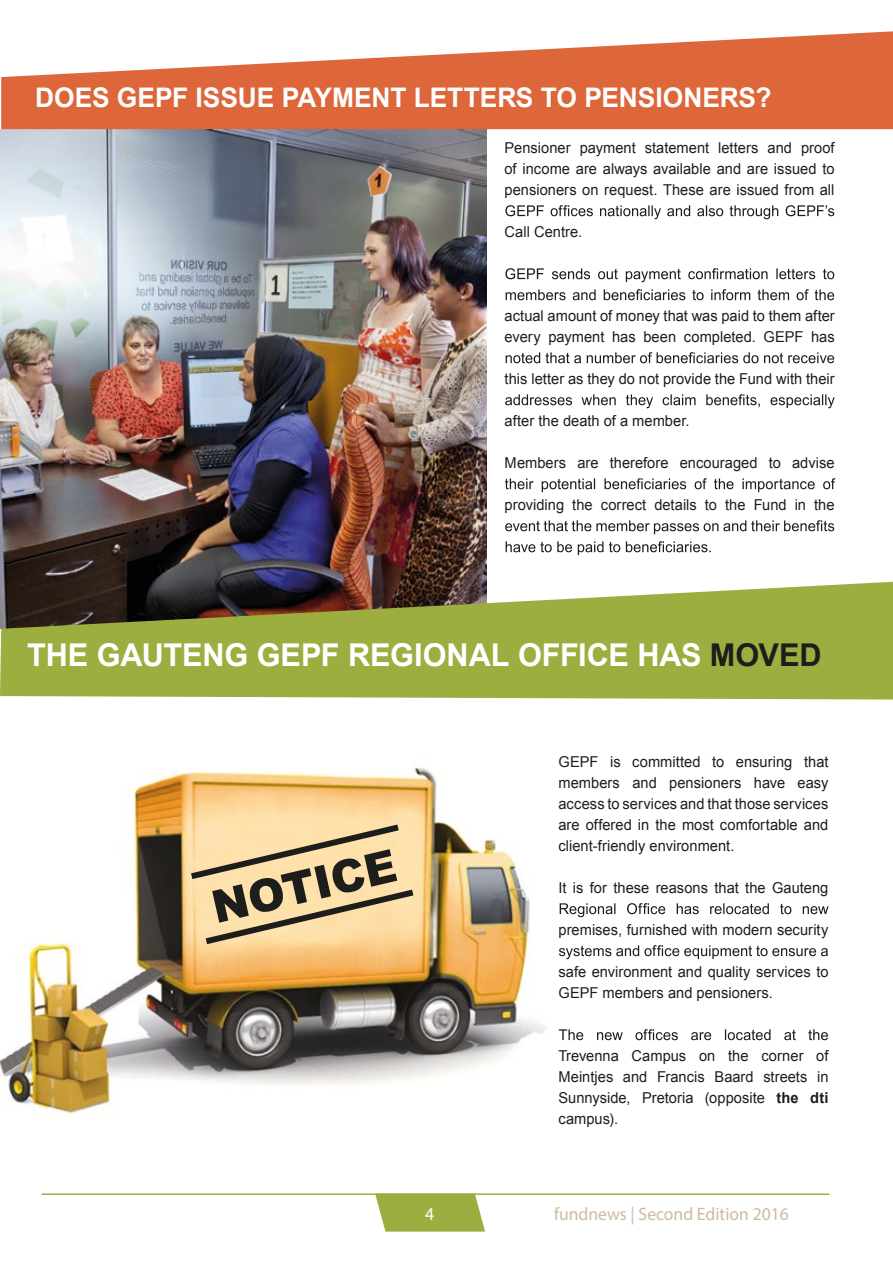
<style>
.page{position:relative;width:893px;height:1263px;background:#fff}
.page>*{position:absolute;margin:0;border:0;box-sizing:border-box;transform-origin:0 0}
.t1{font:900 45.15px "Arial";color:#1d1d1b}
.t2{font:700 31.35px "Arial";letter-spacing:-.005em;color:#fff}
.t3{font:700 27px "Arial";color:#fff}
.t4{font:18px "Myriad Pro";color:#cbbba0}
.t5{font:18px "Myriad Pro";color:#fff}
.t6{font:15px/21px "Arial";color:#1d1d1b;text-align:justify}
.s1{color:#1d1d1b}
.s2{font-weight:700}
</style>
<div class="page">
<img style="left:1px;top:129px;width:486px;height:453px">
<hr style="left:42px;top:1193px;width:787px;height:2px;background:#9cae40">
<svg style="left:375px;top:1193px;width:110px;height:38px;background:#a5b552"></svg>
<svg style="left:0;top:582px;width:893px;height:117px;background:#909b44"></svg>
<svg style="left:1px;top:31px;width:892px;height:98px;fill:#dd663b"></svg>
<svg style="left:560px;top:903px;width:268px;height:14px"></svg>
<svg style="left:559px;top:945px;width:269px;height:14px"></svg>
<svg style="left:559px;top:1029px;width:269px;height:11px"></svg>
<svg style="left:505px;top:205px;width:329px;height:14px"></svg>
<svg style="left:505px;top:268px;width:329px;height:14px"></svg>
<svg style="left:506px;top:289px;width:328px;height:11px"></svg>
<svg style="left:506px;top:352px;width:328px;height:11px"></svg>
<svg style="left:505px;top:394px;width:330px;height:14px"></svg>
<svg style="left:505px;top:478px;width:330px;height:14px"></svg>
<svg style="left:505px;top:520px;width:329px;height:14px"></svg>
<svg style="left:506px;top:541px;width:205px;height:14px"></svg>
<img style="left:0;top:767px;width:546px;height:347px">
<svg style="left:185px;top:820px;width:235px;height:128px;background:#eacf9d"></svg>
<h3 class="t3" style="left:35px;top:80px;width:738px">DOES GEPF ISSUE PAYMENT LETTERS TO PENSIONERS?</h3>
<p class="t6" style="left:504px;top:137px;width:332px">Pensioner payment statement letters and proof of income are always available and are issued to pensioners on request. These are issued from all</p>
<p class="t6" style="left:505px;top:221px;width:79px">Call Centre.</p>
<p class="t6" style="left:505px;top:305px;width:332px">actual amount of money that was paid to them after every payment has been completed. GEPF has</p>
<p class="t6" style="left:505px;top:368px;width:332px">this letter as they do not provide the Fund with their</p>
<p class="t6" style="left:505px;top:410px;width:186px">after the death of a member.</p>
<p class="t6" style="left:505px;top:452px;width:331px">Members are therefore encouraged to advise</p>
<p class="t6" style="left:505px;top:494px;width:331px">providing the correct details to the Fund in the</p>
<h2 class="t2" style="left:27px;top:635px;width:796px">THE GAUTENG GEPF REGIONAL OFFICE HAS <span class="s1">MOVED</span></h2>
<h1 class="t1" style="left:205px;top:875px;width:190px;rotate:-13deg">NOTICE</h1>
<p class="t5" style="left:425px;top:1203px;width:11px">4</p>
<p class="t6" style="left:558px;top:751px;width:272px">GEPF is committed to ensuring that members and pensioners have easy access to services and that those services are offered in the most comfortable and client-friendly environment.</p>
<p class="t6" style="left:558px;top:877px;width:271px">It is for these reasons that the Gauteng</p>
<p class="t6" style="left:558px;top:919px;width:271px">premises, furnished with modern security</p>
<p class="t6" style="left:558px;top:961px;width:272px">safe environment and quality services to<br>GEPF members and pensioners.</p>
<p class="t6" style="left:558px;top:1045px;width:272px">Trevenna Campus on the corner of Meintjes and Francis Baard streets in Sunnyside, Pretoria (opposite <span class="s2">the dti </span>campus).</p>
<p class="t4" style="left:554px;top:1203px;width:236px">fundnews | Second Edition 2016</p>
</div>
